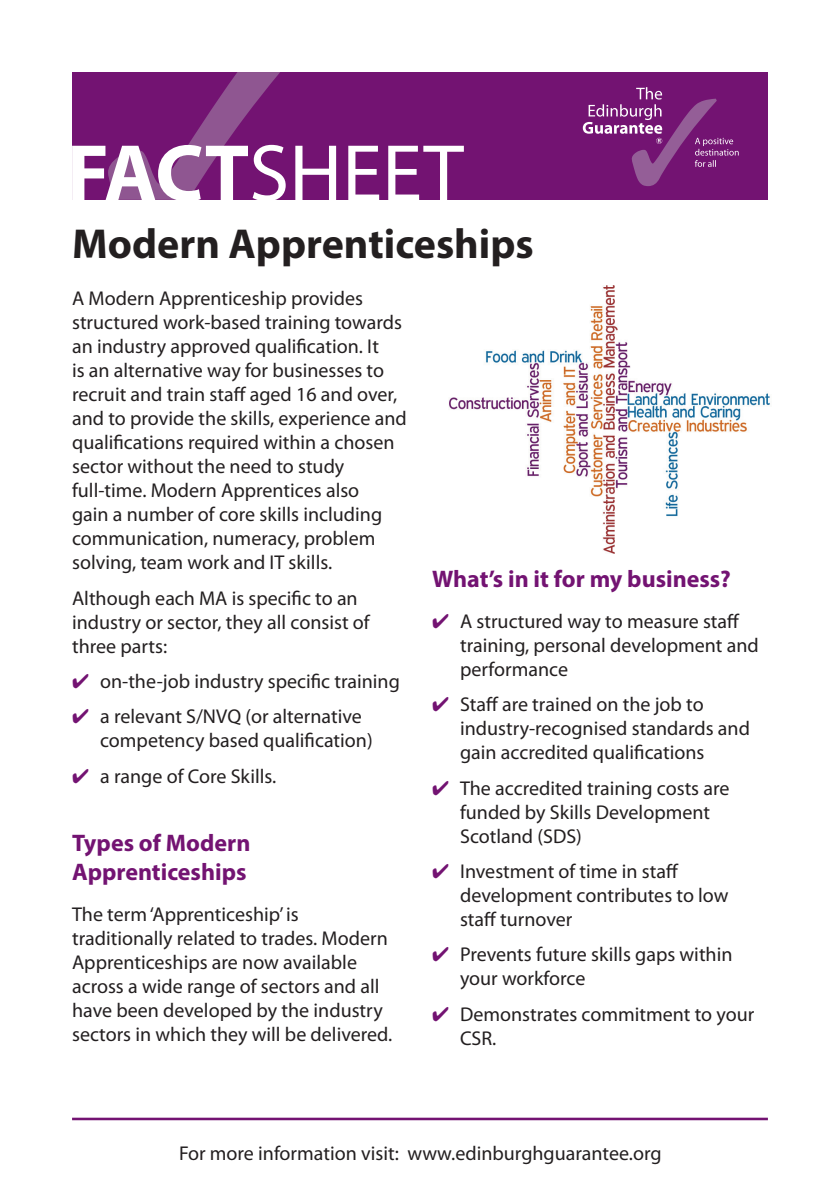
<style>
.page{position:relative;width:840px;height:1191px;background:#fff}
.page>*{position:absolute;margin:0;border:0;box-sizing:border-box;transform-origin:0 0}
.t1{font:700 42px "Myriad Pro";color:#231f20}
.t2{font:700 24px/28.8px "Myriad Pro";color:#731372}
.t3{font:20px/24px "Myriad Pro";color:#231f20}
.s1{color:#731372}
</style>
<div class="page">
<img style="left:449px;top:286px;width:321px;height:268px">
<div style="left:72px;top:72px;width:695px;height:128px;background:#731372"></div>
<svg style="left:72px;top:72px;width:391px;height:128px"></svg>
<svg style="left:582px;top:87px;width:156px;height:99px"></svg>
<hr style="left:72px;top:1117px;width:695px;height:3px;background:#731372">
<h1 class="t1" style="left:72px;top:217px;width:463px">Modern Apprenticeships</h1>
<p class="t3" style="left:72px;top:286px;width:336px">A Modern Apprenticeship provides structured work-based training towards an industry approved qualification. It<br>is an alternative way for businesses to recruit and train staff aged 16 and over, and to provide the skills, experience and qualifications required within a chosen sector without the need to study full-time. Modern Apprentices also<br>gain a number of core skills including communication, numeracy, problem solving, team work and IT skills.</p>
<p class="t3" style="left:72px;top:585px;width:299px">Although each MA is specific to an industry or sector, they all consist of three parts:</p>
<p class="t3" style="left:72px;top:669px;width:329px"><span class="s1">✔</span> on-the-job industry specific training</p>
<p class="t3" style="left:100px;top:704px;width:274px;text-indent:-28px"><span class="s1">✔</span> a relevant S/NVQ (or alternative competency based qualification)</p>
<p class="t3" style="left:72px;top:763px;width:206px"><span class="s1">✔</span> a range of Core Skills.</p>
<p class="t2" style="left:432px;top:563px;width:300px">What’s in it for my business?</p>
<p class="t3" style="left:460px;top:609px;width:300px;text-indent:-28px"><span class="s1">✔</span> A structured way to measure staff training, personal development and performance</p>
<p class="t3" style="left:460px;top:692px;width:291px;text-indent:-28px"><span class="s1">✔</span> Staff are trained on the job to industry-recognised standards and gain accredited qualifications</p>
<p class="t3" style="left:460px;top:775px;width:271px;text-indent:-28px"><span class="s1">✔</span> The accredited training costs are funded by Skills Development<br>Scotland (SDS)</p>
<p class="t3" style="left:460px;top:859px;width:270px;text-indent:-28px"><span class="s1">✔</span> Investment of time in staff development contributes to low staff turnover</p>
<p class="t3" style="left:460px;top:942px;width:274px;text-indent:-28px"><span class="s1">✔</span> Prevents future skills gaps within your workforce</p>
<p class="t3" style="left:460px;top:1001px;width:295px;text-indent:-28px"><span class="s1">✔</span> Demonstrates commitment to your<br>CSR.</p>
<p class="t2" style="left:72px;top:828px;width:180px">Types of Modern<br>Apprenticeships</p>
<p class="t3" style="left:72px;top:902px;width:321px">The term ‘Apprenticeship’ is traditionally related to trades. Modern Apprenticeships are now available across a wide range of sectors and all have been developed by the industry sectors in which they will be delivered.</p>
<p class="t3" style="left:179px;top:1140px;width:484px">For more information visit: www.edinburghguarantee.org</p>
</div>
